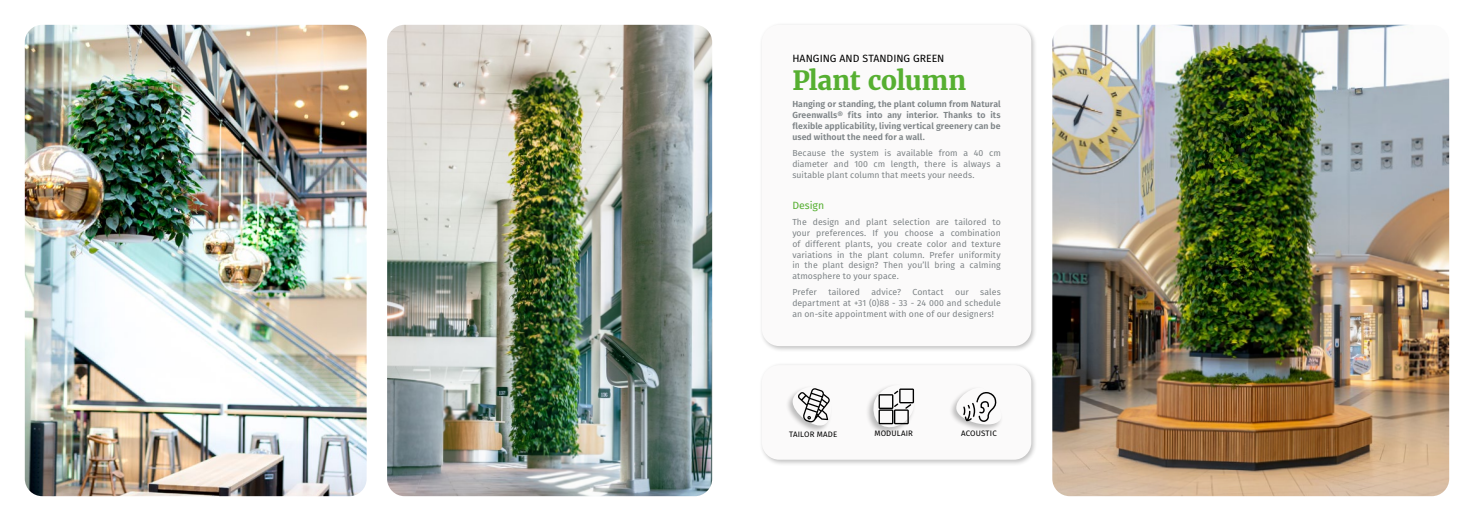
<style>
.page{position:relative;width:1474px;height:521px;background:#fff}
.page>*{position:absolute;margin:0;border:0;box-sizing:border-box;transform-origin:0 0}
.t1{font:700 26.25px "Merriweather";letter-spacing:-.015em;color:#56af31}
.t2{font:10.5px "Fira Sans";color:#000}
.t3{font:10.5px "Fira Sans";color:#56af31}
.t4{font:8.75px/10.9px "Fira Sans";letter-spacing:.005em;color:#7d8386;text-align:justify}
.t5{font:600 8.75px/10.9px "Fira Sans";letter-spacing:.01em;color:#7d8386;text-align:justify}
.t6{font:7.88px "Fira Sans";letter-spacing:.015em;color:#000}
</style>
<div class="page">
<div style="left:758px;top:362px;width:279px;height:104px;background:#000;opacity:.25"></div>
<div style="left:761px;top:365px;width:270px;height:95px;background:#fbfafa;border-radius:17px"></div>
<img style="left:387px;top:25px;width:325px;height:471px">
<img style="left:1052px;top:25px;width:397px;height:471px">
<img style="left:25px;top:25px;width:341px;height:471px">
<div style="left:785px;top:385px;width:48px;height:48px;background:#000;opacity:.25"></div>
<svg style="left:791px;top:385px;width:42px;height:45px"></svg>
<div style="left:865px;top:383px;width:50px;height:52px;background:#000;opacity:.25"></div>
<svg style="left:872px;top:383px;width:43px;height:49px"></svg>
<div style="left:948px;top:386px;width:55px;height:46px;background:#000;opacity:.25"></div>
<svg style="left:954px;top:386px;width:49px;height:40px"></svg>
<div style="left:758px;top:22px;width:279px;height:330px;background:#000;opacity:.25"></div>
<div style="left:761px;top:25px;width:270px;height:321px;background:#fbfafa;border-radius:17px"></div>
<p class="t2" style="left:792px;top:50px;width:153px">HANGING AND STANDING GREEN</p>
<p class="t5" style="left:792px;top:98px;width:210px">Hanging or standing, the plant column from Natural Greenwalls® fits into any interior. Thanks to its flexible applicability, living vertical greenery can be used without the need for a wall.</p>
<p class="t4" style="left:792px;top:147px;width:210px">Because the system is available from a 40 cm diameter and 100 cm length, there is always a suitable plant column that meets your needs.</p>
<p class="t3" style="left:792px;top:197px;width:33px">Design</p>
<p class="t4" style="left:792px;top:216px;width:210px">The design and plant selection are tailored to your preferences. If you choose a combination of different plants, you create color and texture variations in the plant column. Prefer uniformity in the plant design? Then you’ll bring a calming atmosphere to your space.</p>
<p class="t4" style="left:792px;top:286px;width:26px">Prefer</p>
<p class="t4" style="left:828px;top:286px;width:33px">tailored</p>
<p class="t4" style="left:871px;top:286px;width:31px">advice?</p>
<p class="t4" style="left:912px;top:286px;width:33px">Contact</p>
<p class="t4" style="left:955px;top:286px;width:15px">our</p>
<h1 class="t1" style="left:792px;top:63px;width:175px">Plant column</h1>
<p class="t4" style="left:792px;top:286px;width:210px;text-indent:188px">sales department at +31 (0)88 - 33 - 24 000 and schedule an on-site appointment with one of our designers!</p>
<p class="t6" style="left:789px;top:428px;width:50px">TAILOR MADE</p>
<p class="t6" style="left:874px;top:427px;width:40px">MODULAIR</p>
<p class="t6" style="left:961px;top:427px;width:37px">ACOUSTIC</p>
</div>
